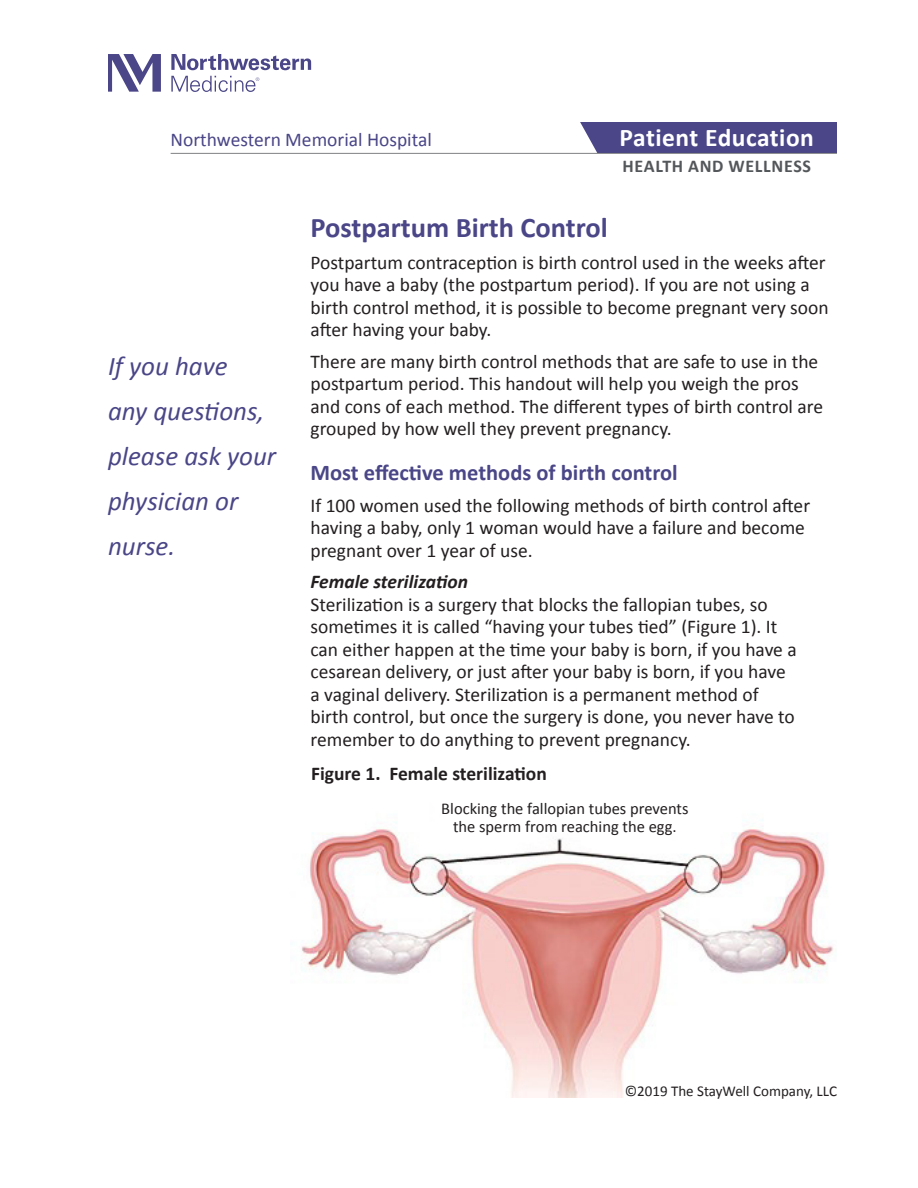
<style>
.page{position:relative;width:918px;height:1188px;background:#fff}
.page>*{position:absolute;margin:0;border:0;box-sizing:border-box;transform-origin:0 0}
.heading{font:700 28.5px "Calibri";color:#4a4687}
.italic_call-out_SHOR{font:italic 27px/45px "Calibri";color:#4a4687}
.t1{font:700 25.5px "Calibri";letter-spacing:.02em;color:#fff}
.subheading_INDENT{font:700 22.5px "Calibri";color:#4a4687}
.text_INDENT{font:19.5px/22.5px "Calibri";color:#231f20}
.text{font:19.5px/22.5px "Calibri";color:#231f20}
.t2{font:19.5px "Calibri";color:#4a4687}
.t3{font:700 19.5px "Calibri";color:#231f20}
.secondaryheading{font:italic 700 19.5px "Calibri";color:#231f20}
.t4{font:700 18px "Calibri";letter-spacing:.04em;color:#54575a}
.description{font:16.5px "Calibri";color:#231f20}
.t5{font:15px "Calibri";color:#231f20}
</style>
<div class="page">
<img style="left:301px;top:820px;width:533px;height:277px">
<svg style="left:171px;top:54px;width:140px;height:16px"></svg>
<svg style="left:108px;top:54px;width:53px;height:38px"></svg>
<svg style="left:171px;top:76px;width:88px;height:16px"></svg>
<div style="left:580px;top:123px;width:257px;height:30px;background:#4a4687"></div>
<svg style="left:563px;top:122px;width:35px;height:31px"></svg>
<hr style="left:171px;top:153px;width:666px;height:1px;background:#54575a">
<p class="t2" style="left:171px;top:127px;width:263px">Northwestern Memorial Hospital</p>
<p class="t1" style="left:620px;top:122px;width:196px">Patient Education</p>
<p class="italic_call-out_SHOR" style="left:108px;top:342px;width:170px">If you have<br>any questions, please ask your physician or nurse.</p>
<p class="t4" style="left:622px;top:155px;width:190px">HEALTH AND WELLNESS</p>
<p class="heading" style="left:310px;top:210px;width:299px">Postpartum Birth Control</p>
<p class="text_INDENT" style="left:310px;top:250px;width:520px">Postpartum contraception is birth control used in the weeks after you have a baby (the postpartum period). If you are not using a birth control method, it is possible to become pregnant very soon after having your baby.</p>
<p class="text_INDENT" style="left:310px;top:349px;width:514px">There are many birth control methods that are safe to use in the postpartum period. This handout will help you weigh the pros and cons of each method. The different types of birth control are grouped by how well they prevent pregnancy.</p>
<p class="subheading_INDENT" style="left:310px;top:459px;width:369px">Most effective methods of birth control</p>
<p class="text" style="left:310px;top:493px;width:501px">If 100 women used the following methods of birth control after having a baby, only 1 woman would have a failure and become pregnant over 1 year of use.</p>
<p class="secondaryheading" style="left:310px;top:570px;width:159px">Female sterilization</p>
<p class="text_INDENT" style="left:310px;top:592px;width:488px">Sterilization is a surgery that blocks the fallopian tubes, so sometimes it is called “having your tubes tied” (Figure 1). It can either happen at the time your baby is born, if you have a cesarean delivery, or just after your baby is born, if you have a vaginal delivery. Sterilization is a permanent method of birth control, but once the surgery is done, you never have to remember to do anything to prevent pregnancy.</p>
<p class="t3" style="left:311px;top:762px;width:237px">Figure 1. Female sterilization</p>
<p class="description" style="left:441px;top:798px;width:249px">Blocking the fallopian tubes prevents</p>
<p class="description" style="left:453px;top:816px;width:225px">the sperm from reaching the egg.</p>
<p class="t5" style="left:625px;top:1081px;width:214px">©2019 The StayWell Company, LLC</p>
</div>
